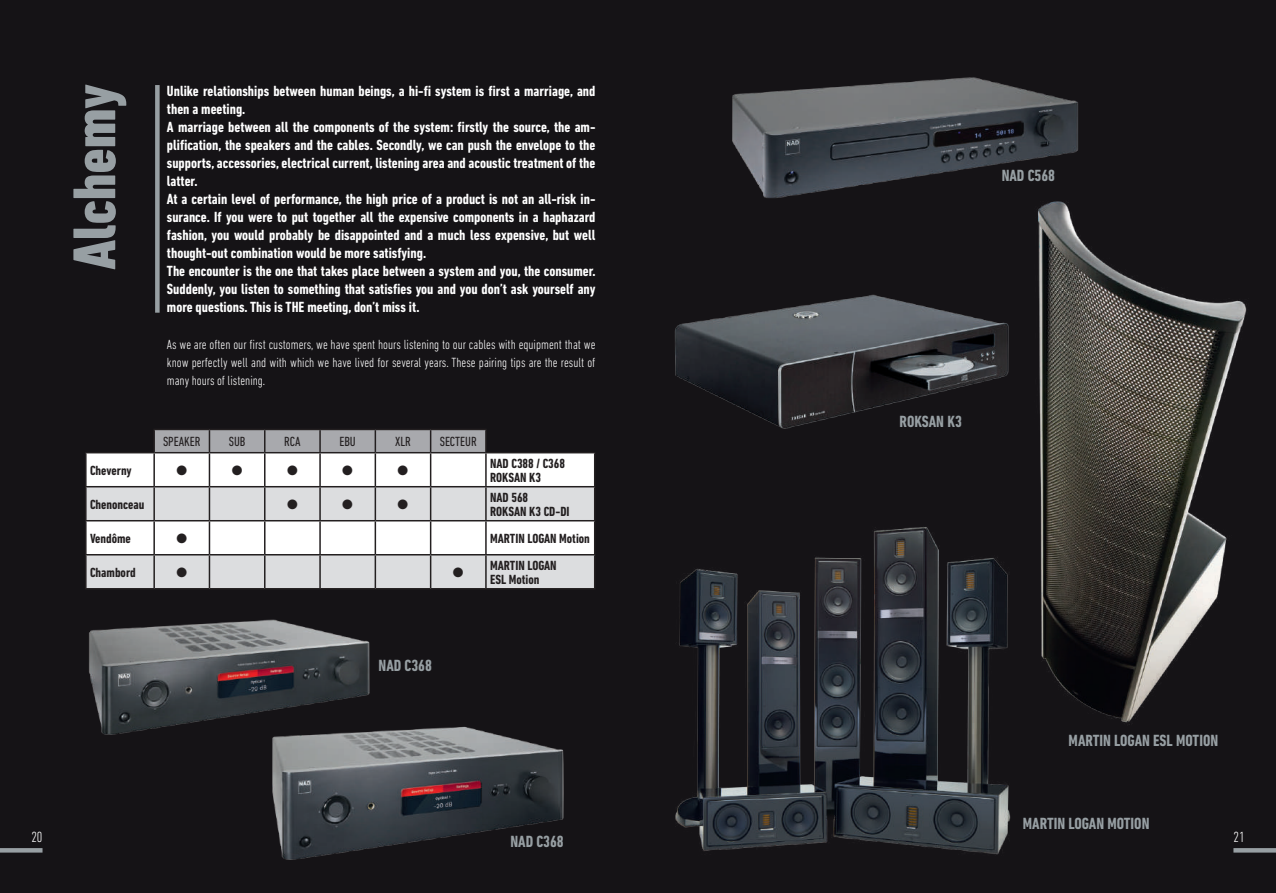
<style>
.page{position:relative;width:1276px;height:893px;background:#151316}
.page>*{position:absolute;margin:0;border:0;box-sizing:border-box;transform-origin:0 0}
.t1{font:800 condensed 61.5px "DIN Next LT Pro";color:#979fa3}
.t2{font:700 condensed 16.5px "DIN Next LT Pro";color:#979fa3}
.t3{font:700 condensed 15px/18px "DIN Next LT Pro";color:#fff}
.t4{font:300 condensed 15px "DIN Next LT Pro";color:#fff}
.t5{font:300 condensed 13.5px/18px "DIN Next LT Pro";color:#fff;text-align:justify}
.t6{font:700 condensed 13.5px/13.5px "DIN Next LT Pro";color:#231f20}
.t7{font:condensed 13.5px "DIN Next LT Pro";color:#231f20}
.t8{font:13.5px "Zapf Dingbats ITC";color:#231f20}
</style>
<div class="page">
<div style="left:87px;top:453px;width:507px;height:33px;background:#fff"></div>
<svg style="left:87px;top:487px;width:507px;height:101px;background:#e4e4e6"></svg>
<hr style="left:153px;top:429px;width:56px;height:1px;background:#231f20">
<hr style="left:153px;top:430px;width:2px;height:22px;background:#231f20">
<hr style="left:431px;top:429px;width:56px;height:1px;background:#231f20">
<svg style="left:154px;top:429px;width:331px;height:23px;background:#9d9ea1"></svg>
<hr style="left:485px;top:430px;width:2px;height:22px;background:#231f20">
<hr style="left:85px;top:452px;width:69px;height:1px;background:#231f20">
<hr style="left:85px;top:453px;width:2px;height:33px;background:#231f20">
<hr style="left:154px;top:452px;width:55px;height:1px;background:#231f20">
<hr style="left:153px;top:453px;width:2px;height:33px;background:#231f20">
<hr style="left:209px;top:452px;width:56px;height:1px;background:#231f20">
<hr style="left:209px;top:453px;width:1px;height:33px;background:#231f20">
<hr style="left:265px;top:452px;width:55px;height:1px;background:#231f20">
<hr style="left:264px;top:453px;width:1px;height:33px;background:#231f20">
<hr style="left:320px;top:452px;width:55px;height:1px;background:#231f20">
<hr style="left:319px;top:453px;width:2px;height:33px;background:#231f20">
<hr style="left:375px;top:452px;width:56px;height:1px;background:#231f20">
<hr style="left:374px;top:453px;width:2px;height:33px;background:#231f20">
<hr style="left:431px;top:452px;width:55px;height:1px;background:#231f20">
<hr style="left:430px;top:453px;width:1px;height:33px;background:#231f20">
<hr style="left:486px;top:452px;width:109px;height:1px;background:#231f20">
<hr style="left:485px;top:453px;width:2px;height:33px;background:#231f20">
<hr style="left:594px;top:453px;width:1px;height:33px;background:#231f20">
<hr style="left:85px;top:486px;width:69px;height:1px;background:#231f20">
<hr style="left:85px;top:487px;width:2px;height:33px;background:#231f20">
<hr style="left:154px;top:486px;width:55px;height:1px;background:#231f20">
<hr style="left:153px;top:487px;width:2px;height:33px;background:#231f20">
<hr style="left:209px;top:486px;width:56px;height:1px;background:#231f20">
<hr style="left:209px;top:487px;width:1px;height:33px;background:#231f20">
<hr style="left:265px;top:486px;width:55px;height:1px;background:#231f20">
<hr style="left:264px;top:487px;width:1px;height:33px;background:#231f20">
<hr style="left:320px;top:486px;width:55px;height:1px;background:#231f20">
<hr style="left:319px;top:487px;width:2px;height:33px;background:#231f20">
<hr style="left:375px;top:486px;width:56px;height:1px;background:#231f20">
<hr style="left:374px;top:487px;width:2px;height:33px;background:#231f20">
<hr style="left:431px;top:486px;width:55px;height:1px;background:#231f20">
<hr style="left:430px;top:487px;width:1px;height:33px;background:#231f20">
<hr style="left:486px;top:486px;width:109px;height:1px;background:#231f20">
<hr style="left:485px;top:487px;width:2px;height:33px;background:#231f20">
<hr style="left:594px;top:487px;width:1px;height:33px;background:#231f20">
<hr style="left:85px;top:520px;width:69px;height:1px;background:#231f20">
<hr style="left:85px;top:521px;width:2px;height:33px;background:#231f20">
<hr style="left:154px;top:520px;width:55px;height:1px;background:#231f20">
<hr style="left:153px;top:521px;width:2px;height:33px;background:#231f20">
<hr style="left:209px;top:520px;width:56px;height:1px;background:#231f20">
<hr style="left:209px;top:521px;width:1px;height:33px;background:#231f20">
<hr style="left:265px;top:520px;width:55px;height:1px;background:#231f20">
<hr style="left:264px;top:521px;width:1px;height:33px;background:#231f20">
<hr style="left:320px;top:520px;width:55px;height:1px;background:#231f20">
<hr style="left:319px;top:521px;width:2px;height:33px;background:#231f20">
<hr style="left:375px;top:520px;width:56px;height:1px;background:#231f20">
<hr style="left:374px;top:521px;width:2px;height:33px;background:#231f20">
<hr style="left:431px;top:520px;width:55px;height:1px;background:#231f20">
<hr style="left:430px;top:521px;width:1px;height:33px;background:#231f20">
<hr style="left:486px;top:520px;width:109px;height:1px;background:#231f20">
<hr style="left:485px;top:521px;width:2px;height:33px;background:#231f20">
<hr style="left:594px;top:521px;width:1px;height:33px;background:#231f20">
<hr style="left:85px;top:554px;width:69px;height:1px;background:#231f20">
<hr style="left:85px;top:555px;width:2px;height:33px;background:#231f20">
<hr style="left:154px;top:554px;width:55px;height:1px;background:#231f20">
<hr style="left:153px;top:555px;width:2px;height:33px;background:#231f20">
<hr style="left:209px;top:554px;width:56px;height:1px;background:#231f20">
<hr style="left:209px;top:555px;width:1px;height:33px;background:#231f20">
<hr style="left:265px;top:554px;width:55px;height:1px;background:#231f20">
<hr style="left:264px;top:555px;width:1px;height:33px;background:#231f20">
<hr style="left:320px;top:554px;width:55px;height:1px;background:#231f20">
<hr style="left:319px;top:555px;width:2px;height:33px;background:#231f20">
<hr style="left:375px;top:554px;width:56px;height:1px;background:#231f20">
<hr style="left:374px;top:555px;width:2px;height:33px;background:#231f20">
<hr style="left:431px;top:554px;width:55px;height:1px;background:#231f20">
<hr style="left:430px;top:555px;width:1px;height:33px;background:#231f20">
<hr style="left:486px;top:554px;width:109px;height:1px;background:#231f20">
<hr style="left:485px;top:555px;width:2px;height:33px;background:#231f20">
<hr style="left:594px;top:555px;width:1px;height:33px;background:#231f20">
<hr style="left:85px;top:588px;width:69px;height:1px;background:#231f20">
<hr style="left:154px;top:588px;width:55px;height:1px;background:#231f20">
<hr style="left:209px;top:588px;width:56px;height:1px;background:#231f20">
<hr style="left:265px;top:588px;width:55px;height:1px;background:#231f20">
<hr style="left:320px;top:588px;width:55px;height:1px;background:#231f20">
<hr style="left:375px;top:588px;width:56px;height:1px;background:#231f20">
<hr style="left:431px;top:588px;width:55px;height:1px;background:#231f20">
<hr style="left:486px;top:588px;width:109px;height:1px;background:#231f20">
<div style="left:155px;top:85px;width:5px;height:228px;background:#979fa3"></div>
<img style="left:89px;top:619px;width:281px;height:116px">
<img style="left:240px;top:716px;width:324px;height:144px">
<img style="left:674px;top:294px;width:315px;height:135px">
<img style="left:989px;top:212px;width:258px;height:513px">
<img style="left:675px;top:511px;width:376px;height:344px">
<div style="left:0;top:848px;width:43px;height:5px;background:#979fa3"></div>
<div style="left:1233px;top:848px;width:43px;height:5px;background:#979fa3"></div>
<img style="left:732px;top:77px;width:346px;height:135px">
<h1 class="t1" style="left:59px;top:270px;width:187px;rotate:-90deg">Alchemy</h1>
<p class="t3" style="left:167px;top:82px;width:430px">Unlike relationships between human beings, a hi-fi system is first a marriage, and then a meeting.<br>A marriage between all the components of the system: firstly the source, the am&shy;plification, the speakers and the cables. Secondly, we can push the envelope to the supports, accessories, electrical current, listening area and acoustic treatment of the latter.<br>At a certain level of performance, the high price of a product is not an all-risk in&shy;surance. If you were to put together all the expensive components in a haphazard fashion, you would probably be disappointed and a much less expensive, but well thought-out combination would be more satisfying.<br>The encounter is the one that takes place between a system and you, the consumer.<br>Suddenly, you listen to something that satisfies you and you don’t ask yourself any more questions. This is THE meeting, don’t miss it.</p>
<p class="t5" style="left:167px;top:335px;width:430px">As we are often our first customers, we have spent hours listening to our cables with equipment that we know perfectly well and with which we have lived for several years. These pairing tips are the result of many hours of listening.</p>
<p class="t7" style="left:163px;top:434px;width:39px">SPEAKER</p>
<p class="t7" style="left:229px;top:434px;width:18px">SUB</p>
<p class="t7" style="left:284px;top:434px;width:18px">RCA</p>
<p class="t7" style="left:339px;top:434px;width:18px">EBU</p>
<p class="t7" style="left:395px;top:434px;width:17px">XLR</p>
<p class="t7" style="left:440px;top:434px;width:39px">SECTEUR</p>
<p class="t6" style="left:90px;top:463px;width:43px">Cheverny</p>
<p class="t8" style="left:176px;top:464px;width:12px">●</p>
<p class="t8" style="left:232px;top:464px;width:12px">●</p>
<p class="t8" style="left:287px;top:464px;width:12px">●</p>
<p class="t8" style="left:342px;top:464px;width:12px">●</p>
<p class="t8" style="left:397px;top:464px;width:12px">●</p>
<p class="t6" style="left:490px;top:457px;width:76px">NAD C388 / C368<br>ROKSAN K3</p>
<p class="t6" style="left:90px;top:497px;width:56px">Chenonceau</p>
<p class="t8" style="left:287px;top:498px;width:12px">●</p>
<p class="t8" style="left:342px;top:498px;width:12px">●</p>
<p class="t8" style="left:397px;top:498px;width:12px">●</p>
<p class="t6" style="left:490px;top:491px;width:81px">NAD 568<br>ROKSAN K3 CD-DI</p>
<p class="t6" style="left:90px;top:531px;width:42px">Vendôme</p>
<p class="t8" style="left:176px;top:532px;width:12px">●</p>
<p class="t6" style="left:490px;top:531px;width:101px">MARTIN LOGAN Motion</p>
<p class="t6" style="left:90px;top:565px;width:47px">Chambord</p>
<p class="t8" style="left:176px;top:566px;width:12px">●</p>
<p class="t8" style="left:453px;top:566px;width:12px">●</p>
<p class="t6" style="left:490px;top:559px;width:68px">MARTIN LOGAN<br>ESL Motion</p>
<p class="t2" style="left:378px;top:656px;width:55px">NAD C368</p>
<p class="t2" style="left:1001px;top:166px;width:55px">NAD C568</p>
<p class="t2" style="left:899px;top:412px;width:64px">ROKSAN K3</p>
<p class="t2" style="left:1068px;top:731px;width:151px">MARTIN LOGAN ESL MOTION</p>
<p class="t2" style="left:1023px;top:814px;width:128px">MARTIN LOGAN MOTION</p>
<p class="t4" style="left:31px;top:828px;width:13px">20</p>
<p class="t4" style="left:1233px;top:828px;width:13px">21</p>
<p class="t2" style="left:510px;top:832px;width:55px">NAD C368</p>
</div>
